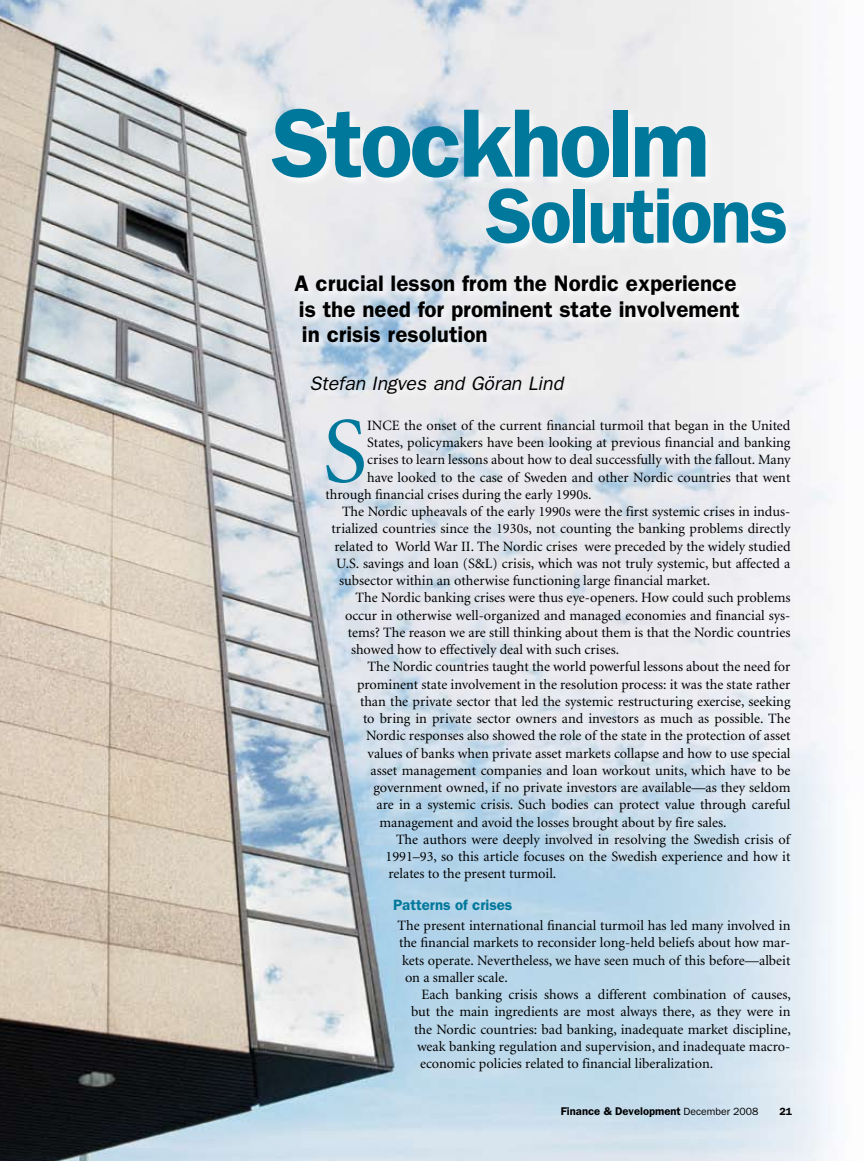
<style>
.page{position:relative;width:864px;height:1161px;background:#fff}
.page>*{position:absolute;margin:0;border:0;box-sizing:border-box;transform-origin:0 0}
.t1{font:600 97.5px "Franklin Gothic";letter-spacing:-.035em;color:#00789b}
.t2{font:93.9px "Minion";color:#00789b}
.t3{font:600 78px "Franklin Gothic";letter-spacing:-.035em;color:#00789b}
.t4{font:600 22.5px/25.5px "Franklin Gothic";color:#000}
.t5{font:italic 19.5px "Franklin Gothic";color:#000}
.t6{font:600 15px "Franklin Gothic";color:#00789b}
.t7{font:14.25px "Minion";color:#000}
.t8{font:600 11.25px "Franklin Gothic";color:#000}
.t9{font:600 10.5px "Franklin Gothic";color:#000}
.s1{font-weight:400;font-size:10.5px}
</style>
<div class="page">
<img style="left:0;top:0;width:837px;height:1161px">
<div style="left:294px;top:275px;width:455px;height:129px;background:#fff;opacity:.75"></div>
<div style="left:271px;top:107px;width:525px;height:147px;background:#fff;opacity:.75"></div>
<h1 class="t1" style="left:272px;top:86px;width:440px">Stockholm</h1>
<h3 class="t3" style="left:486px;top:170px;width:304px">Solutions</h3>
<h3 class="t4" style="left:294px;top:271px;width:447px">A crucial lesson from the Nordic experience is the need for prominent state involvement in crisis resolution</h3>
<h3 class="t5" style="left:309px;top:373px;width:255px">Stefan Ingves and Göran Lind</h3>
<h2 class="t2" style="left:322px;top:405px;width:46px">S</h2>
<p class="t7" style="left:367px;top:418px;width:425px">ince the onset of the current financial turmoil that began in the United</p>
<p class="t7" style="left:367px;top:436px;width:425px">States, policymakers have been looking at previous financial and banking</p>
<p class="t7" style="left:367px;top:453px;width:425px">crises to learn lessons about how to deal successfully with the fallout. Many</p>
<p class="t7" style="left:367px;top:470px;width:425px">have looked to the case of Sweden and other Nordic countries that went</p>
<p class="t7" style="left:326px;top:487px;width:268px">through financial crises during the early 1990s.</p>
<p class="t7" style="left:342px;top:505px;width:450px">The Nordic upheavals of the early 1990s were the first systemic crises in indus-</p>
<p class="t7" style="left:332px;top:522px;width:460px">trialized countries since the 1930s, not counting the banking problems directly</p>
<p class="t7" style="left:335px;top:539px;width:458px">related to World War II . The Nordic crises were preceded by the widely studied</p>
<p class="t7" style="left:336px;top:556px;width:456px">U.S. savings and loan (S&amp;L) crisis, which was not truly systemic, but affected a</p>
<p class="t7" style="left:339px;top:574px;width:373px">subsector within an otherwise functioning large financial market.</p>
<p class="t7" style="left:356px;top:591px;width:436px">The Nordic banking crises were thus eye-openers. How could such problems</p>
<p class="t7" style="left:345px;top:608px;width:447px">occur in otherwise well-organized and managed economies and financial sys-</p>
<p class="t7" style="left:348px;top:625px;width:444px">tems? The reason we are still thinking about them is that the Nordic countries</p>
<p class="t7" style="left:351px;top:643px;width:270px">showed how to effectively deal with such crises.</p>
<p class="t7" style="left:368px;top:660px;width:425px">The Nordic countries taught the world powerful lessons about the need for</p>
<p class="t7" style="left:357px;top:677px;width:435px">prominent state involvement in the resolution process: it was the state rather</p>
<p class="t7" style="left:360px;top:694px;width:432px">than the private sector that led the systemic restructuring exercise, seeking</p>
<p class="t7" style="left:363px;top:712px;width:429px">to bring in private sector owners and investors as much as possible. The</p>
<p class="t7" style="left:366px;top:729px;width:426px">Nordic responses also showed the role of the state in the protection of asset</p>
<p class="t7" style="left:368px;top:746px;width:424px">values of banks when private asset markets collapse and how to use special</p>
<p class="t7" style="left:370px;top:763px;width:421px">asset management companies and loan workout units, which have to be</p>
<p class="t7" style="left:374px;top:781px;width:418px">government owned, if no private investors are available—as they seldom</p>
<p class="t7" style="left:376px;top:798px;width:416px">are in a systemic crisis. Such bodies can protect value through careful</p>
<p class="t7" style="left:380px;top:815px;width:349px">management and avoid the losses brought about by fire sales.</p>
<p class="t7" style="left:396px;top:832px;width:396px">The authors were deeply involved in resolving the Swedish crisis of</p>
<p class="t7" style="left:386px;top:850px;width:406px">1991–93, so this article focuses on the Swedish experience and how it</p>
<p class="t7" style="left:388px;top:867px;width:169px">relates to the present turmoil.</p>
<p class="t6" style="left:393px;top:896px;width:121px">Patterns of crises</p>
<p class="t7" style="left:398px;top:919px;width:395px">The present international financial turmoil has led many involved in</p>
<p class="t7" style="left:399px;top:936px;width:393px">the financial markets to reconsider long-held beliefs about how mar-</p>
<p class="t7" style="left:402px;top:953px;width:390px">kets operate. Nevertheless, we have seen much of this before—albeit</p>
<p class="t7" style="left:405px;top:970px;width:104px">on a smaller scale.</p>
<p class="t7" style="left:422px;top:988px;width:371px">Each banking crisis shows a different combination of causes,</p>
<p class="t7" style="left:411px;top:1005px;width:381px">but the main ingredients are most always there, as they were in</p>
<p class="t7" style="left:414px;top:1022px;width:378px">the Nordic countries: bad banking, inadequate market discipline,</p>
<p class="t7" style="left:417px;top:1039px;width:375px">weak banking regulation and supervision, and inadequate macro-</p>
<p class="t7" style="left:420px;top:1057px;width:295px">economic policies related to financial liberalization.</p>
<p class="t8" style="left:561px;top:1105px;width:199px">Finance &amp; Development <span class="s1">December 2008</span></p>
<p class="t9" style="left:779px;top:1106px;width:14px">21</p>
</div>
